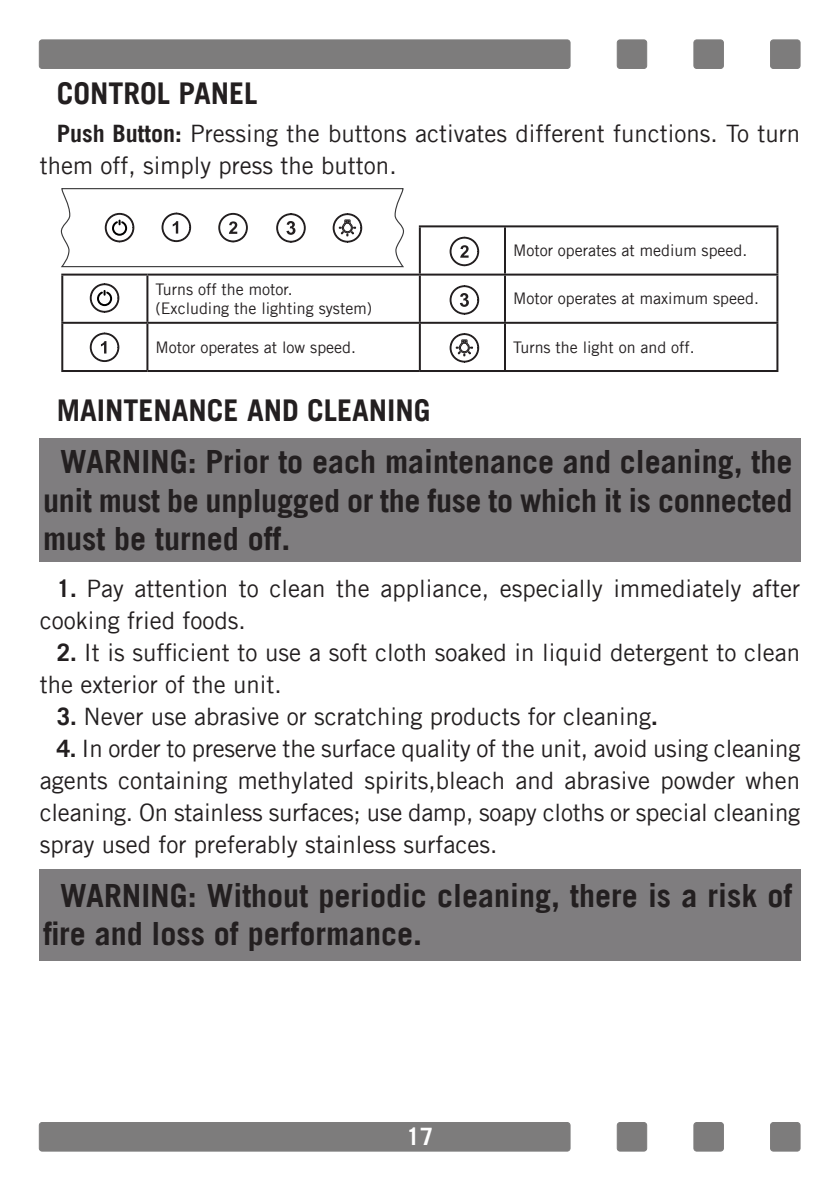
<style>
.page{position:relative;width:840px;height:1191px;background:#fff}
.page>*{position:absolute;margin:0;border:0;box-sizing:border-box;transform-origin:0 0}
.t1{font:700 32px/38.4px "Trade Gothic";color:#231f20;text-align:justify}
.t2{font:700 30px "Trade Gothic";color:#231f20}
.t3{font:24px/32px "Trade Gothic";color:#231f20}
.t4{font:700 24px "Trade Gothic";color:#fff}
.t5{font:16px/19.2px "Trade Gothic";color:#231f20}
.s1{font-weight:700}
</style>
<div class="page">
<div style="left:39px;top:40px;width:530px;height:28px;background:#7d7c7c;border-radius:3px"></div>
<div style="left:39px;top:40px;width:531px;height:29px;border:1px solid #7d7c7c;border-radius:3px"></div>
<div style="left:770px;top:40px;width:29px;height:28px;background:#7d7c7c;border-radius:3px"></div>
<div style="left:769px;top:40px;width:30px;height:29px;border:1px solid #7d7c7c;border-radius:3px"></div>
<div style="left:617px;top:40px;width:29px;height:28px;background:#7d7c7c;border-radius:3px"></div>
<div style="left:616px;top:40px;width:30px;height:29px;border:1px solid #7d7c7c;border-radius:3px"></div>
<div style="left:693px;top:40px;width:30px;height:28px;background:#7d7c7c;border-radius:3px"></div>
<div style="left:693px;top:40px;width:30px;height:29px;border:1px solid #7d7c7c;border-radius:3px"></div>
<div style="left:39px;top:1122px;width:530px;height:29px;background:#7d7c7c;border-radius:3px"></div>
<div style="left:39px;top:1122px;width:531px;height:29px;border:1px solid #7d7c7c;border-radius:3px"></div>
<div style="left:770px;top:1122px;width:29px;height:29px;background:#7d7c7c;border-radius:3px"></div>
<div style="left:769px;top:1122px;width:30px;height:29px;border:1px solid #7d7c7c;border-radius:3px"></div>
<div style="left:617px;top:1122px;width:29px;height:29px;background:#7d7c7c;border-radius:3px"></div>
<div style="left:616px;top:1122px;width:30px;height:29px;border:1px solid #7d7c7c;border-radius:3px"></div>
<div style="left:693px;top:1122px;width:30px;height:29px;background:#7d7c7c;border-radius:3px"></div>
<div style="left:693px;top:1122px;width:30px;height:29px;border:1px solid #7d7c7c;border-radius:3px"></div>
<svg style="left:60px;top:188px;width:344px;height:80px"></svg>
<hr style="left:504px;top:225px;width:274px;height:2px;background:#231f20">
<hr style="left:776px;top:227px;width:2px;height:46px;background:#231f20">
<hr style="left:504px;top:273px;width:274px;height:2px;background:#231f20">
<hr style="left:776px;top:275px;width:2px;height:47px;background:#231f20">
<hr style="left:61px;top:324px;width:2px;height:46px;background:#231f20">
<hr style="left:146px;top:324px;width:2px;height:46px;background:#231f20">
<hr style="left:419px;top:322px;width:85px;height:2px;background:#231f20">
<hr style="left:504px;top:322px;width:274px;height:2px;background:#231f20">
<hr style="left:776px;top:324px;width:2px;height:46px;background:#231f20">
<hr style="left:61px;top:370px;width:86px;height:2px;background:#231f20">
<hr style="left:147px;top:370px;width:272px;height:2px;background:#231f20">
<hr style="left:419px;top:370px;width:85px;height:2px;background:#231f20">
<hr style="left:504px;top:370px;width:274px;height:2px;background:#231f20">
<hr style="left:503px;top:275px;width:2px;height:47px;background:#231f20">
<hr style="left:418px;top:324px;width:2px;height:46px;background:#231f20">
<hr style="left:503px;top:324px;width:2px;height:46px;background:#231f20">
<hr style="left:147px;top:273px;width:272px;height:2px;background:#231f20">
<hr style="left:418px;top:275px;width:2px;height:47px;background:#231f20">
<hr style="left:147px;top:322px;width:272px;height:2px;background:#231f20">
<hr style="left:418px;top:225px;width:86px;height:2px;background:#231f20">
<hr style="left:418px;top:227px;width:2px;height:46px;background:#231f20">
<hr style="left:503px;top:227px;width:2px;height:46px;background:#231f20">
<hr style="left:419px;top:273px;width:85px;height:2px;background:#231f20">
<hr style="left:61px;top:273px;width:86px;height:2px;background:#231f20">
<hr style="left:61px;top:275px;width:2px;height:47px;background:#231f20">
<hr style="left:146px;top:275px;width:2px;height:47px;background:#231f20">
<hr style="left:61px;top:322px;width:86px;height:2px;background:#231f20">
<svg style="left:89px;top:283px;width:31px;height:30px"></svg>
<svg style="left:89px;top:332px;width:31px;height:30px"></svg>
<svg style="left:449px;top:236px;width:30px;height:31px"></svg>
<svg style="left:449px;top:285px;width:30px;height:30px"></svg>
<svg style="left:449px;top:333px;width:30px;height:30px"></svg>
<div style="left:39px;top:438px;width:760px;height:124px;background:#7f7d7f"></div>
<div style="left:39px;top:869px;width:760px;height:92px;background:#7f7d7f"></div>
<p class="t2" style="left:57px;top:77px;width:202px">CONTROL PANEL</p>
<p class="t3" style="left:40px;top:117px;width:761px;text-indent:17px"><span class="s1">Push Button:</span> Pressing the buttons activates different functions. To turn them off, simply press the button.</p>
<p class="t5" style="left:512px;top:241px;width:236px">Motor operates at medium speed.</p>
<p class="t5" style="left:155px;top:280px;width:218px">Turns off the motor.<br>(Excluding the lighting system)</p>
<p class="t5" style="left:512px;top:289px;width:247px">Motor operates at maximum speed.</p>
<p class="t5" style="left:155px;top:338px;width:202px">Motor operates at low speed.</p>
<p class="t5" style="left:512px;top:338px;width:183px">Turns the light on and off.</p>
<p class="t2" style="left:57px;top:394px;width:375px">MAINTENANCE AND CLEANING</p>
<h1 class="t1" style="left:43px;top:443px;width:750px;text-indent:17px">WARNING: Prior to each maintenance and cleaning, the unit must be unplugged or the fuse to which it is connected must be turned off.</h1>
<p class="t3" style="left:40px;top:572px;width:761px;text-indent:17px"><span class="s1">1.</span> Pay attention to clean the appliance, especially immediately after cooking fried foods.</p>
<p class="t3" style="left:40px;top:636px;width:761px;text-indent:17px"><span class="s1">2.</span> It is sufficient to use a soft cloth soaked in liquid detergent to clean the exterior of the unit.</p>
<p class="t3" style="left:57px;top:700px;width:602px"><span class="s1">3.</span> Never use abrasive or scratching products for cleaning<span class="s1">.</span></p>
<p class="t3" style="left:40px;top:732px;width:761px;text-align:justify;text-indent:17px"><span class="s1">4.</span> In order to preserve the surface quality of the unit, avoid using cleaning agents containing methylated spirits,bleach and abrasive powder when cleaning. On stainless surfaces; use damp, soapy cloths or special cleaning spray used for preferably stainless surfaces.</p>
<h1 class="t1" style="left:43px;top:876px;width:750px;text-indent:17px">WARNING: Without periodic cleaning, there is a risk of fire and loss of performance.</h1>
<p class="t4" style="left:406px;top:1124px;width:28px">17</p>
</div>
